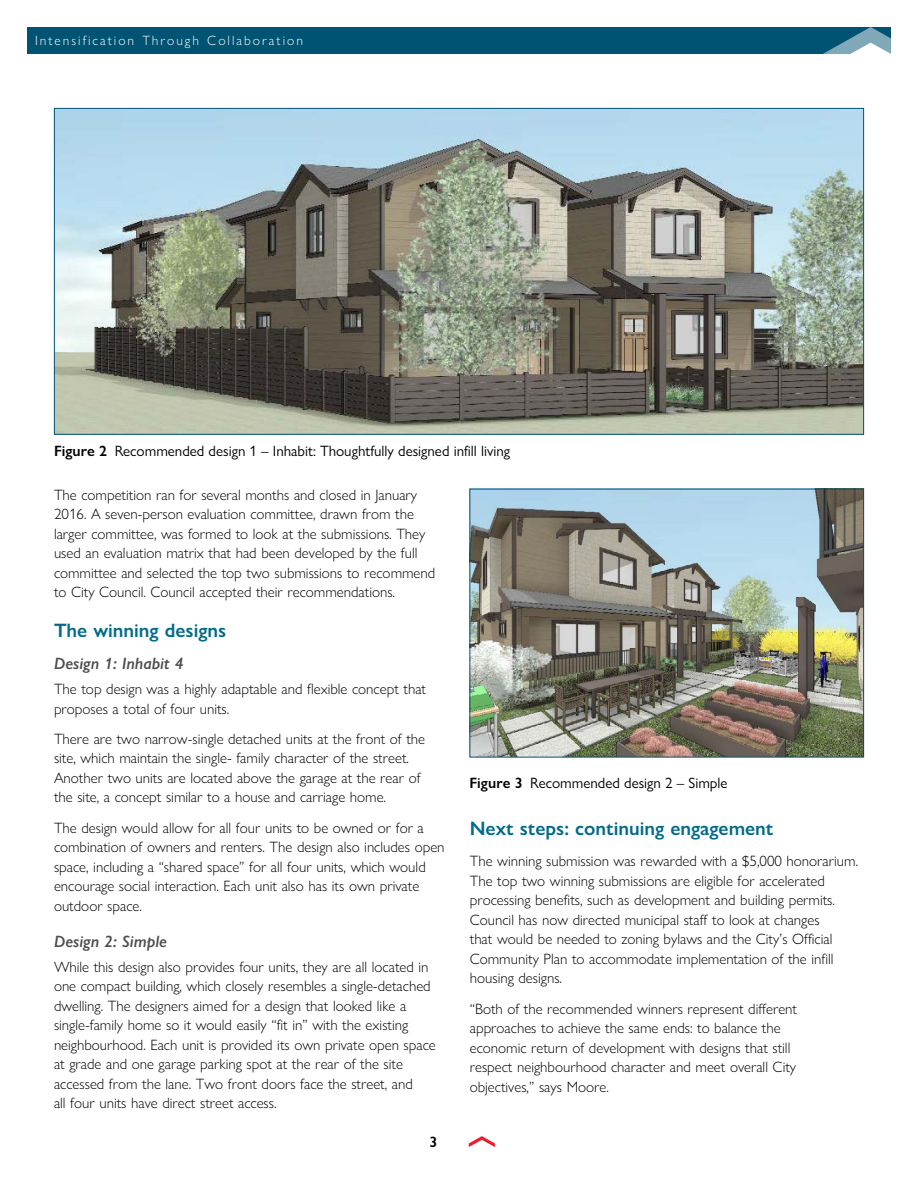
<style>
.page{position:relative;width:918px;height:1188px;background:#fff}
.page>*{position:absolute;margin:0;border:0;box-sizing:border-box;transform-origin:0 0}
.KTO_Subhead3_H3{font:600 19.5px "Gill Sans Nova";color:#006a89}
.KTO_Subhead4_H4{font:italic 600 16.5px "Gill Sans Nova";color:#4d4d4f}
.KTO_Body_P{font:300 15px/19.5px "Gill Sans Nova";color:#000}
.t1{font:15px "Gill Sans Nova";color:#000}
.t2{font:600 15px "Gill Sans Nova";color:#000}
.t3{font:300 13.5px "Gill Sans Nova";letter-spacing:.15em;color:#fff}
.s1{font-weight:600}
</style>
<div class="page">
<div style="left:27px;top:27px;width:864px;height:27px;background:#005373"></div>
<svg style="left:823px;top:27px;width:68px;height:27px"></svg>
<svg style="left:469px;top:1136px;width:26px;height:11px"></svg>
<img style="left:56px;top:110px;width:806px;height:323px">
<img style="left:472px;top:491px;width:390px;height:265px">
<div style="left:470px;top:489px;width:394px;height:269px;border:1px solid #005373"></div>
<p class="t3" style="left:35px;top:33px;width:269px">Intensification Through Collaboration</p>
<p class="t1" style="left:54px;top:442px;width:458px"><span class="s1">Figure 2</span> Recommended design 1 – Inhabit: Thoughtfully designed infill living</p>
<p class="KTO_Body_P" style="left:54px;top:485px;width:383px">The competition ran for several months and closed in January 2016. A seven-person evaluation committee, drawn from the larger committee, was formed to look at the submissions. They used an evaluation matrix that had been developed by the full committee and selected the top two submissions to recommend to City Council. Council accepted their recommendations.</p>
<h3 class="KTO_Subhead3_H3" style="left:54px;top:618px;width:174px">The winning designs</h3>
<h4 class="KTO_Subhead4_H4" style="left:54px;top:654px;width:131px">Design 1: Inhabit 4</h4>
<p class="KTO_Body_P" style="left:54px;top:679px;width:374px">The top design was a highly adaptable and flexible concept that proposes a total of four units.</p>
<p class="KTO_Body_P" style="left:54px;top:729px;width:373px">There are two narrow-single detached units at the front of the site, which maintain the single- family character of the street.<br>Another two units are located above the garage at the rear of the site, a concept similar to a house and carriage home.</p>
<p class="KTO_Body_P" style="left:54px;top:818px;width:392px">The design would allow for all four units to be owned or for a combination of owners and renters. The design also includes open space, including a “shared space” for all four units, which would encourage social interaction. Each unit also has its own private outdoor space.</p>
<h4 class="KTO_Subhead4_H4" style="left:54px;top:931px;width:115px">Design 2: Simple</h4>
<p class="KTO_Body_P" style="left:54px;top:957px;width:383px">While this design also provides four units, they are all located in one compact building, which closely resembles a single-detached dwelling. The designers aimed for a design that looked like a single-family home so it would easily “fit in” with the existing neighbourhood. Each unit is provided its own private open space at grade and one garage parking spot at the rear of the site accessed from the lane. Two front doors face the street, and<br>all four units have direct street access.</p>
<p class="t2" style="left:429px;top:1133px;width:9px">3</p>
<p class="t1" style="left:470px;top:773px;width:260px"><span class="s1">Figure 3</span> Recommended design 2 – Simple</p>
<h3 class="KTO_Subhead3_H3" style="left:470px;top:816px;width:305px">Next steps: continuing engagement</h3>
<p class="KTO_Body_P" style="left:470px;top:851px;width:390px">The winning submission was rewarded with a $5,000 honorarium.<br>The top two winning submissions are eligible for accelerated processing benefits, such as development and building permits.<br>Council has now directed municipal staff to look at changes<br>that would be needed to zoning bylaws and the City’s Official Community Plan to accommodate implementation of the infill housing designs.</p>
<p class="KTO_Body_P" style="left:470px;top:999px;width:329px">“Both of the recommended winners represent different approaches to achieve the same ends: to balance the economic return of development with designs that still respect neighbourhood character and meet overall City objectives,” says Moore.</p>
</div>
